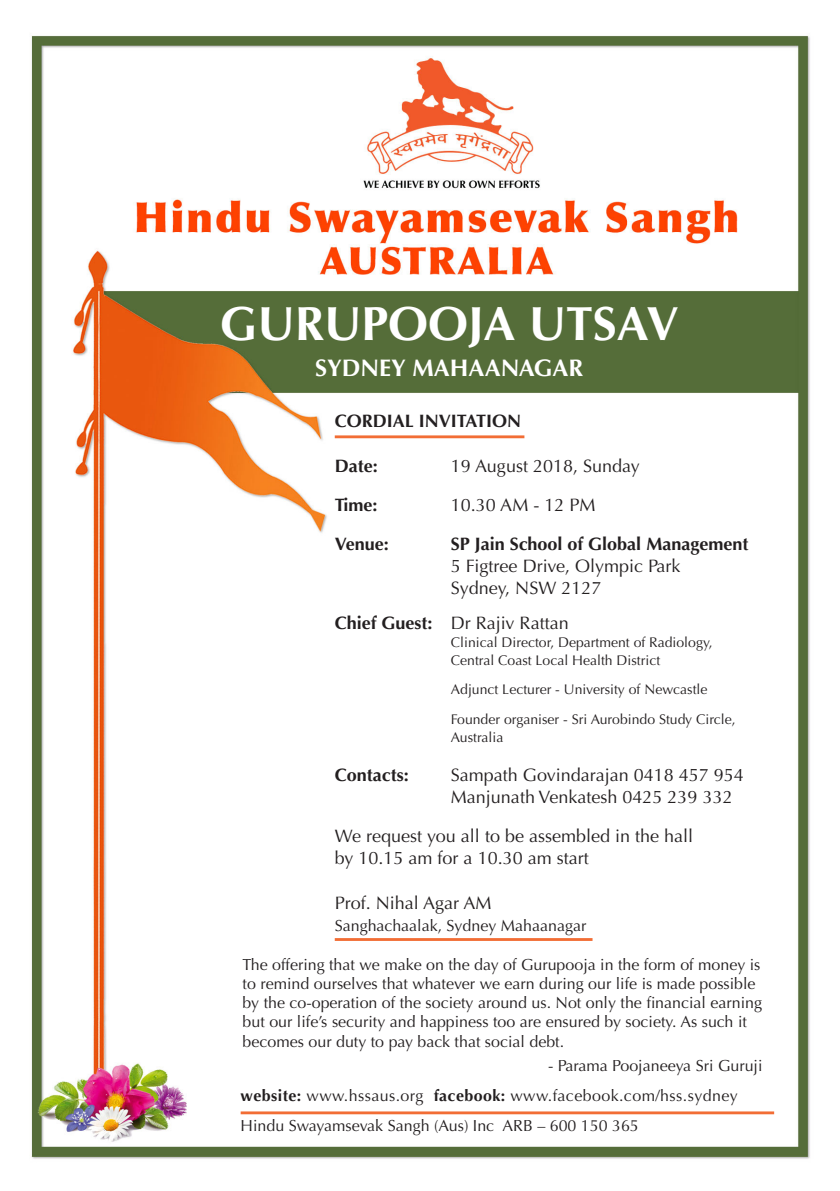
<style>
.page{position:relative;width:840px;height:1191px;background:#fff}
.page>*{position:absolute;margin:0;border:0;box-sizing:border-box;transform-origin:0 0}
.t1{font:700 48px "Optima";color:#fff}
.t2{font:700 24px "Optima";color:#fff}
.t3{font:18px/22px "Optima";color:#231f20}
.t4{font:700 18px "Optima";color:#231f20}
.t5{font:16px/19.2px "Optima";color:#231f20}
.t6{font:16px "Optima";letter-spacing:.025em;color:#231f20}
.t7{font:14px/18px "Optima";color:#231f20}
.s1{font-weight:700}
</style>
<div class="page">
<img style="left:31px;top:35px;width:779px;height:1124px">
<hr style="left:240px;top:1111px;width:533px;height:3px;background:#f26d35">
<hr style="left:334px;top:435px;width:190px;height:3px;background:#f26d35">
<hr style="left:334px;top:938px;width:258px;height:3px;background:#f26d35">
<p class="t1" style="left:220px;top:296px;width:459px">GURUPOOJA UTSAV</p>
<p class="t2" style="left:315px;top:354px;width:269px">SYDNEY MAHAANAGAR</p>
<p class="t4" style="left:334px;top:411px;width:188px">CORDIAL INVITATION</p>
<p class="t4" style="left:334px;top:455px;width:45px">Date:</p>
<p class="t3" style="left:450px;top:455px;width:190px">19 August 2018, Sunday</p>
<p class="t4" style="left:334px;top:494px;width:44px">Time:</p>
<p class="t3" style="left:450px;top:494px;width:146px">10.30 AM - 12 PM</p>
<p class="t4" style="left:334px;top:533px;width:56px">Venue:</p>
<p class="t4" style="left:450px;top:533px;width:299px">SP Jain School of Global Management</p>
<p class="t3" style="left:450px;top:555px;width:231px">5 Figtree Drive, Olympic Park</p>
<p class="t3" style="left:450px;top:577px;width:152px">Sydney, NSW 2127</p>
<p class="t3" style="left:334px;top:612px;width:235px"><span class="s1">Chief Guest:</span> Dr Rajiv Rattan</p>
<p class="t7" style="left:450px;top:633px;width:263px">Clinical Director, Department of Radiology,<br>Central Coast Local Health District</p>
<p class="t7" style="left:450px;top:681px;width:258px">Adjunct Lecturer - University of Newcastle</p>
<p class="t7" style="left:450px;top:710px;width:286px">Founder organiser - Sri Aurobindo Study Circle,<br>Australia</p>
<p class="t4" style="left:334px;top:764px;width:76px">Contacts:</p>
<p class="t3" style="left:450px;top:764px;width:294px">Sampath Govindarajan 0418 457 954<br>Manjunath Venkatesh 0425 239 332</p>
<p class="t3" style="left:334px;top:825px;width:360px">We request you all to be assembled in the hall by 10.15 am for a 10.30 am start</p>
<p class="t3" style="left:334px;top:891px;width:158px">Prof. Nihal Agar AM</p>
<p class="t5" style="left:334px;top:915px;width:253px">Sanghachaalak, Sydney Mahaanagar</p>
<p class="t5" style="left:242px;top:954px;width:520px">The offering that we make on the day of Gurupooja in the form of money is to remind ourselves that whatever we earn during our life is made possible by the co-operation of the society around us. Not only the financial earning but our life’s security and happiness too are ensured by society. As such it becomes our duty to pay back that social debt.</p>
<p class="t5" style="left:548px;top:1056px;width:216px">- Parama Poojaneeya Sri Guruji</p>
<p class="t6" style="left:240px;top:1086px;width:498px"><span class="s1">website:</span> www.hssaus.org <span class="s1">facebook:</span> www.facebook.com/hss.sydney</p>
<p class="t5" style="left:240px;top:1116px;width:399px">Hindu Swayamsevak Sangh (Aus) Inc ARB – 600 150 365</p>
</div>
